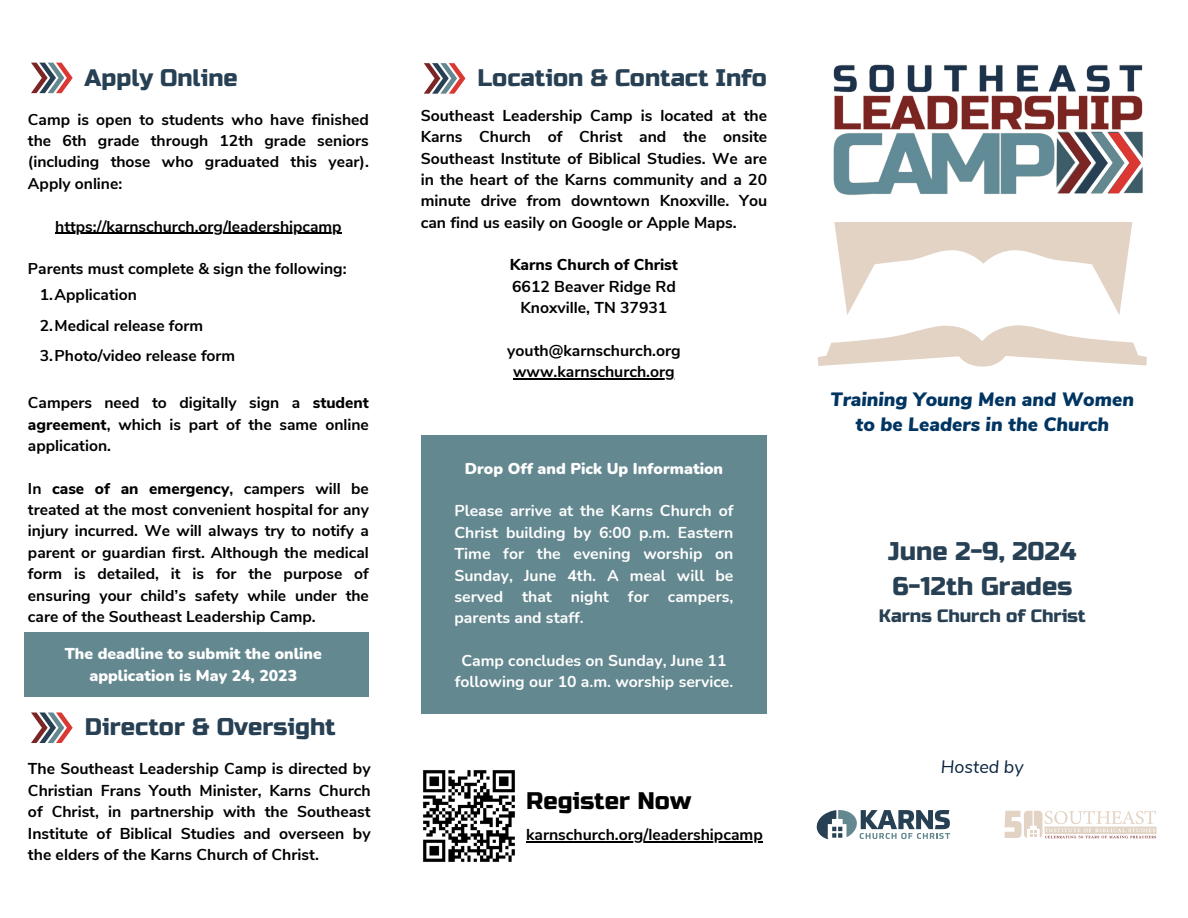
<style>
.page{position:relative;width:1188px;height:918px;background:#fff}
.page>*{position:absolute;margin:0;border:0;box-sizing:border-box;transform-origin:0 0}
.t1{font:25.65px/34.8px "Russo One";color:#274054}
.t2{font:24px "Russo One";color:#274054}
.t3{font:24px "Russo One";color:#000}
.t4{font:23.85px "Russo One";color:#274054}
.t5{font:italic 900 19.2px/25.8px "Nunito Sans";color:#003562;text-align:center}
.t6{font:18px "Russo One";color:#274054}
.t7{font:italic 18px "Nunito Sans";color:#0a233f}
.t8{font:700 15.75px/21.3px "Nunito Sans";color:#000;text-align:justify}
.t9{font:700 15.75px/21.3px "Nunito";color:#fff;text-align:justify}
.t10{font:900 15.75px/21.3px "Nunito";color:#fff;text-align:center}
.t11{font:700 15.6px/21.3px "Nunito Sans";color:#000;text-align:justify}
.s1{font-weight:800}
</style>
<div class="page">
<hr style="left:55px;top:233px;width:287px;height:1px;background:#000">
<div style="left:25px;top:633px;width:344px;height:64px;background:#648890"></div>
<svg style="left:31px;top:63px;width:42px;height:30px"></svg>
<svg style="left:31px;top:712px;width:42px;height:31px"></svg>
<div style="left:421px;top:435px;width:346px;height:279px;background:#648890"></div>
<svg style="left:424px;top:63px;width:41px;height:31px"></svg>
<img style="left:423px;top:770px;width:92px;height:92px">
<hr style="left:513px;top:378px;width:162px;height:2px;background:#000">
<hr style="left:526px;top:841px;width:237px;height:1px;background:#000">
<svg style="left:818px;top:325px;width:329px;height:41px"></svg>
<svg style="left:834px;top:222px;width:299px;height:93px"></svg>
<svg style="left:816px;top:810px;width:134px;height:29px"></svg>
<svg style="left:1005px;top:811px;width:151px;height:27px"></svg>
<img style="left:833px;top:64px;width:310px;height:131px">
<svg style="left:1058px;top:133px;width:83px;height:60px"></svg>
<p class="t4" style="left:84px;top:64px;width:155px">Apply Online</p>
<h1 class="t11" style="left:28px;top:109px;width:342px">Camp is open to students who have finished the 6th grade through 12th grade seniors (including those who graduated this year).<br>Apply online:</h1>
<h4 class="t11" style="left:55px;top:216px;width:288px">https://karnschurch.org/leadershipcamp</h4>
<h4 class="t11" style="left:28px;top:259px;width:320px">Parents must complete &amp; sign the following:</h4>
<h4 class="t11" style="left:40px;top:284px;width:99px">1.Application</h4>
<p class="t11" style="left:40px;top:315px;width:165px">2.Medical release form</p>
<p class="t11" style="left:40px;top:345px;width:197px">3.Photo/video release form</p>
<p class="t11" style="left:28px;top:392px;width:342px">Campers need to digitally sign a <span class="s1">student agreement</span>, which is part of the same online application.</p>
<h4 class="t11" style="left:28px;top:478px;width:342px">In <span class="s1">case of an emergency</span>, campers will be treated at the most convenient hospital for any injury incurred. We will always try to notify a parent or guardian first. Although the medical form is detailed, it is for the purpose of ensuring your child’s safety while under the care of the Southeast Leadership Camp.</h4>
<p class="t10" style="left:65px;top:643px;width:259px">The deadline to submit the online application is May 24, 2023</p>
<h4 class="t2" style="left:85px;top:713px;width:252px">Director &amp; Oversight</h4>
<h4 class="t8" style="left:28px;top:759px;width:344px">The Southeast Leadership Camp is directed by Christian Frans Youth Minister, Karns Church of Christ, in partnership with the Southeast Institute of Biblical Studies and overseen by the elders of the Karns Church of Christ.</h4>
<h4 class="t2" style="left:478px;top:64px;width:291px">Location &amp; Contact Info</h4>
<h4 class="t8" style="left:421px;top:105px;width:348px">Southeast Leadership Camp is located at the Karns Church of Christ and the onsite Southeast Institute of Biblical Studies. We are in the heart of the Karns community and a 20 minute drive from downtown Knoxville. You can find us easily on Google or Apple Maps.</h4>
<h4 class="t8" style="left:510px;top:255px;width:170px;text-align:center"><span class="s1">Karns Church of Christ<br></span>6612 Beaver Ridge Rd<br>Knoxville, TN 37931</h4>
<h4 class="t8" style="left:507px;top:340px;width:175px">youth@karnschurch.org</h4>
<h4 class="t8" style="left:513px;top:361px;width:163px">www.karnschurch.org</h4>
<h4 class="t10" style="left:465px;top:458px;width:260px">Drop Off and Pick Up Information</h4>
<p class="t9" style="left:454px;top:501px;width:281px">Please arrive at the Karns Church of Christ building by 6:00 p.m. Eastern Time for the evening worship on Sunday, June 4th. A meal will be served that night for campers, parents and staff.</p>
<h1 class="t9" style="left:455px;top:650px;width:280px;text-align:center">Camp concludes on Sunday, June 11 following our 10 a.m. worship service.</h1>
<h4 class="t3" style="left:526px;top:787px;width:167px">Register Now</h4>
<p class="t8" style="left:526px;top:824px;width:238px">karnschurch.org/leadershipcamp</p>
<h1 class="t5" style="left:831px;top:386px;width:305px">Training Young Men and Women to be Leaders in the Church</h1>
<h4 class="t1" style="left:888px;top:534px;width:190px">June 2-9, 2024<br>6-12th Grades</h4>
<h4 class="t6" style="left:879px;top:605px;width:209px">Karns Church of Christ</h4>
<p class="t7" style="left:941px;top:754px;width:84px">Hosted by</p>
</div>
